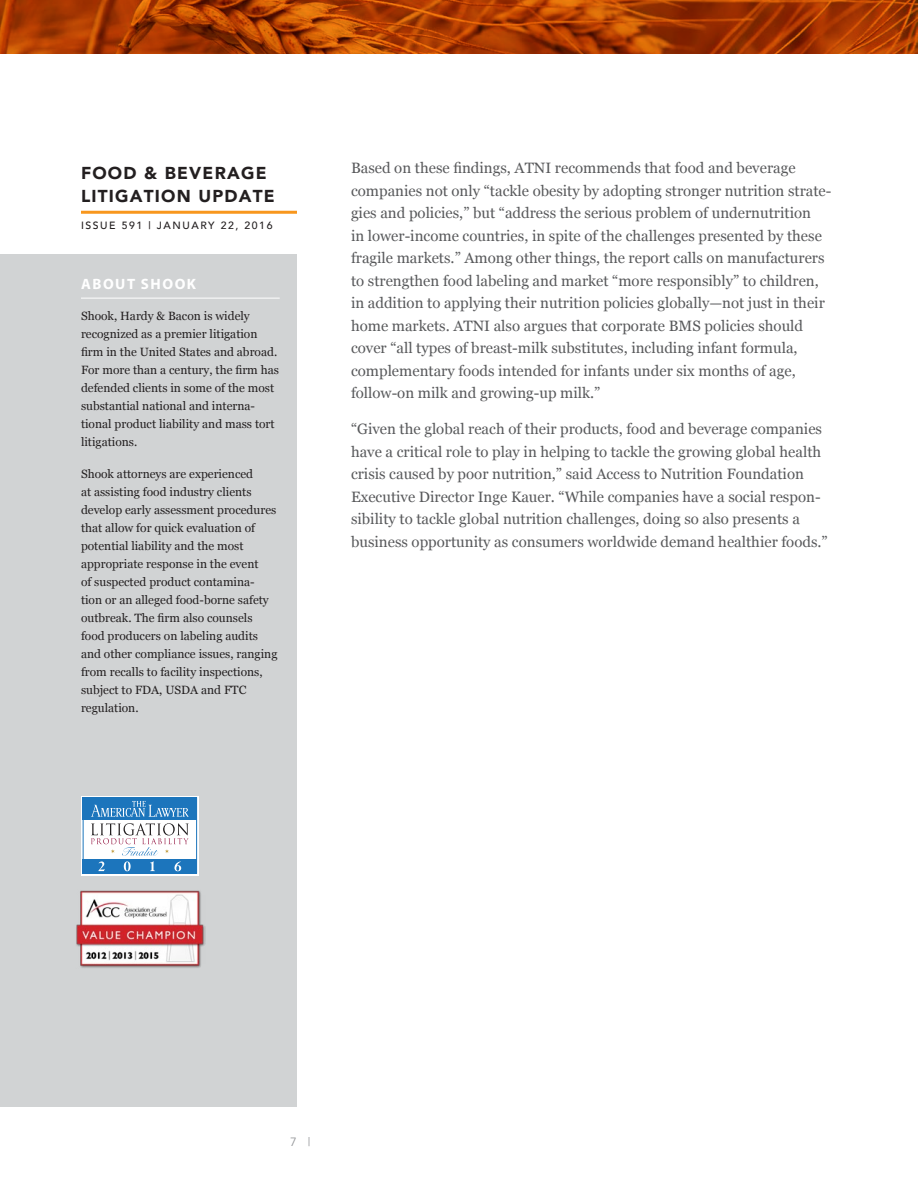
<style>
.page{position:relative;width:918px;height:1188px;background:#fff}
.page>*{position:absolute;margin:0;border:0;box-sizing:border-box;transform-origin:0 0}
.t1{font:900 17.25px/22.5px "Avenir";letter-spacing:.07em;color:#231f20}
.t2{font:15px/22.5px "Georgia";color:#58595b}
.t3{font:700 15px "Myriad Pro";letter-spacing:.1em;color:#fff}
.t4{font:12px/18px "Georgia";color:#231f20}
.t5{font:12px "Avenir";color:#939598}
.t6{font:500 10.5px "Avenir";letter-spacing:.15em;color:#231f20}
</style>
<div class="page">
<hr style="left:81px;top:211px;width:216px;height:3px;background:#f8971d">
<svg style="left:0;top:0;width:918px;height:54px;background:#a83c02"></svg>
<div style="left:0;top:255px;width:297px;height:852px;background:#d1d3d4"></div>
<hr style="left:81px;top:298px;width:199px;height:1px;background:#fff">
<img style="left:76px;top:890px;width:130px;height:78px">
<svg style="left:81px;top:796px;width:118px;height:79px"></svg>
<div style="left:83px;top:797px;width:114px;height:23px;background:#1c75bc"></div>
<div style="left:83px;top:797px;width:114px;height:76px;border:1px solid #1c75bc"></div>
<div style="left:83px;top:859px;width:114px;height:14px;background:#1c75bc"></div>
<svg style="left:91px;top:801px;width:98px;height:16px"></svg>
<svg style="left:91px;top:823px;width:98px;height:48px"></svg>
<p class="t1" style="left:81px;top:162px;width:195px">FOOD &amp; BEVERAGE<br>LITIGATION UPDATE</p>
<p class="t6" style="left:81px;top:216px;width:193px">ISSUE 591 | JANUARY 22, 2016</p>
<p class="t3" style="left:81px;top:274px;width:116px">ABOUT SHOOK</p>
<p class="t4" style="left:81px;top:307px;width:199px">Shook, Hardy &amp; Bacon is widely recognized as a premier litigation firm in the United States and abroad.<br>For more than a century, the firm has defended clients in some of the most substantial national and interna&shy;tional product liability and mass tort litigations.</p>
<p class="t4" style="left:81px;top:465px;width:198px">Shook attorneys are experienced<br>at assisting food industry clients develop early assessment procedures that allow for quick evaluation of potential liability and the most appropriate response in the event<br>of suspected product contamina&shy;tion or an alleged food-borne safety outbreak. The firm also counsels food producers on labeling audits and other compliance issues, ranging from recalls to facility inspections, subject to FDA, USDA and FTC regulation.</p>
<p class="t2" style="left:351px;top:157px;width:482px">Based on these findings, ATNI recommends that food and beverage companies not only “tackle obesity by adopting stronger nutrition strate&shy;gies and policies,” but “address the serious problem of undernutrition<br>in lower-income countries, in spite of the challenges presented by these fragile markets.” Among other things, the report calls on manufacturers to strengthen food labeling and market “more responsibly” to children, in addition to applying their nutrition policies globally—not just in their home markets. ATNI also argues that corporate BMS policies should cover “all types of breast-milk substitutes, including infant formula, complementary foods intended for infants under six months of age, follow-on milk and growing-up milk.”</p>
<p class="t2" style="left:351px;top:418px;width:478px">“Given the global reach of their products, food and beverage companies have a critical role to play in helping to tackle the growing global health crisis caused by poor nutrition,” said Access to Nutrition Foundation Executive Director Inge Kauer. “While companies have a social respon&shy;sibility to tackle global nutrition challenges, doing so also presents a business opportunity as consumers worldwide demand healthier foods.”</p>
<p class="t5" style="left:290px;top:1135px;width:22px">7 |</p>
</div>
